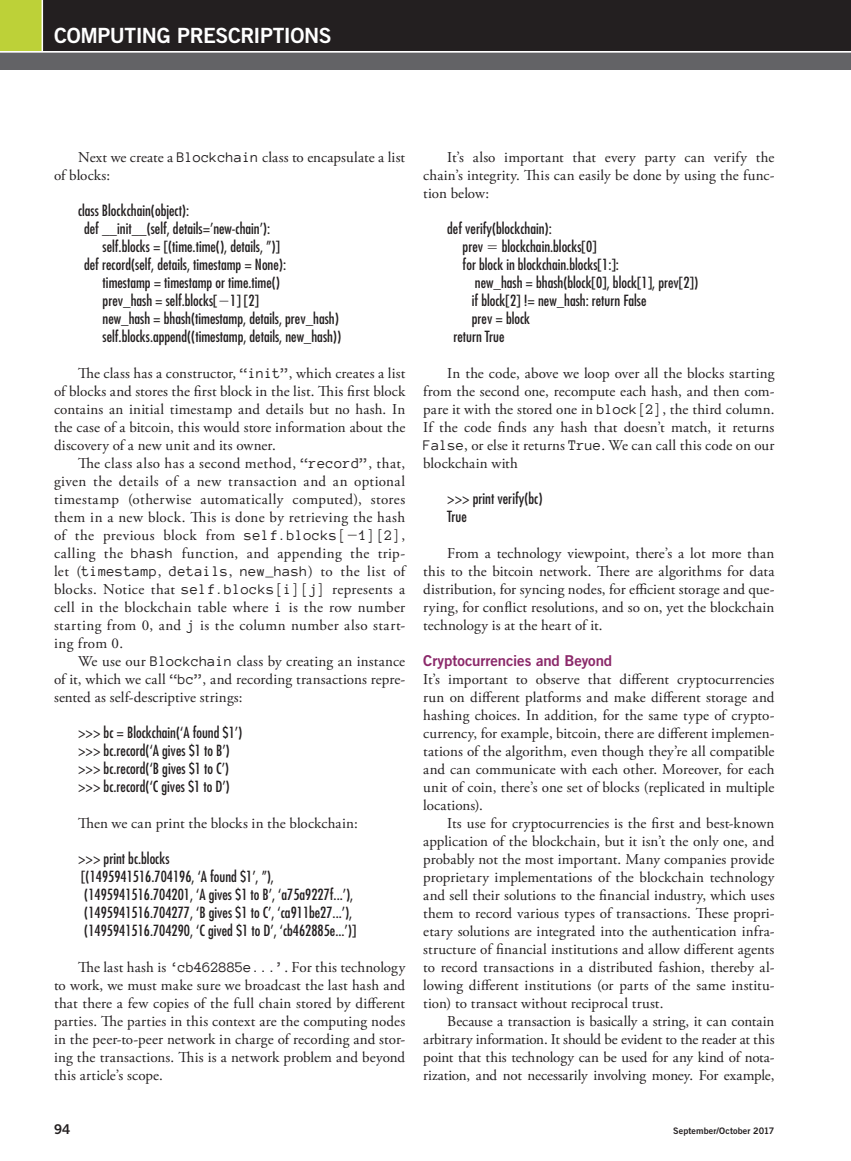
<style>
.page{position:relative;width:851px;height:1161px;background:#fff}
.page>*{position:absolute;margin:0;border:0;box-sizing:border-box;transform-origin:0 0}
.t1{font:21px "Trade Gothic LT Std Bd 2";letter-spacing:-.02em;color:#fff}
.t2{font:15px/18px "Adobe Garamond Pro";letter-spacing:.01em;color:#231f20;text-align:justify}
.t3{font:condensed 15px/18px "Futura Std";color:#231f20}
.t4{font:15px "Anonymous Pro";letter-spacing:.02em;color:#231f20}
.t5{font:15px "Trade Gothic LT Std Bd 2";letter-spacing:-.005em;color:#8b296a}
.t6{font:13.5px "Trade Gothic LT Std Bd 2";color:#231f20}
.t7{font:9px "Trade Gothic LT Std Bd 2";letter-spacing:.01em;color:#231f20}
.s1{font-family:"Anonymous Pro"}
.s2{font-family:"Mathematical Pi One";font-stretch:normal}
.s3{font-family:"Mathematical Pi One"}
.s4{font-family:"Adobe Garamond Pro"}
</style>
<div class="page">
<div style="left:0;top:0;width:42px;height:51px;background:#bdd138"></div>
<div style="left:42px;top:0;width:808px;height:51px;background:#231f20"></div>
<div style="left:0;top:52px;width:850px;height:18px;background:#636366"></div>
<hr style="left:42px;top:0;width:1px;height:51px;background:#fff">
<hr style="left:0;top:51px;width:850px;height:2px;background:#fff">
<h1 class="t1" style="left:54px;top:22px;width:279px">COMPUTING PRESCRIPTIONS</h1>
<p class="t2" style="left:54px;top:149px;width:353px;text-indent:24px">Next we create a <span class="s1">Blockchain</span> class to encapsulate a list of blocks:</p>
<p class="t3" style="left:78px;top:201px;width:113px">class Blockchain(object):</p>
<p class="t3" style="left:84px;top:219px;width:187px">def __init__(self, details=’new-chain’):</p>
<p class="t3" style="left:103px;top:237px;width:179px">self.blocks = [(time.time(), details, ”)]</p>
<p class="t3" style="left:84px;top:255px;width:203px">def record(self, details, timestamp = None):</p>
<p class="t3" style="left:103px;top:273px;width:179px">timestamp = timestamp or time.time()</p>
<p class="t3" style="left:103px;top:291px;width:158px">prev_hash = self.blocks[<span class="s2">2</span>1] [2]</p>
<p class="t3" style="left:103px;top:309px;width:238px">new_hash = bhash(timestamp, details, prev_hash)</p>
<p class="t3" style="left:103px;top:327px;width:240px">self.blocks.append((timestamp, details, new_hash))</p>
<p class="t2" style="left:54px;top:365px;width:353px;text-indent:24px">The class has a constructor, <span class="s1">“init”</span>, which creates a list of blocks and stores the first block in the list. This first block contains an initial timestamp and details but no hash. In the case of a bitcoin, this would store information about the discovery of a new unit and its owner.</p>
<p class="t2" style="left:54px;top:455px;width:353px;text-indent:24px">The class also has a second method, <span class="s1">“record”</span>, that, given the details of a new transaction and an optional timestamp (otherwise automatically computed), stores them in a new block. This is done by retrieving the hash of the previous block from <span class="s1">self.blocks[</span><span class="s3">2</span><span class="s1">1][2]</span>, calling the <span class="s1">bhash</span> function, and appending the trip-</p>
<p class="t4" style="left:54px;top:562px;width:353px"><span class="s4">let (</span>timestamp<span class="s4">,</span> details<span class="s4">,</span> new_hash<span class="s4">) to the list of</span></p>
<p class="t2" style="left:54px;top:581px;width:352px">blocks. Notice that <span class="s1">self.blocks[i][j]</span> represents a cell in the blockchain table where <span class="s1">i</span> is the row number starting from 0, and <span class="s1">j</span> is the column number also start&shy;ing from 0.</p>
<p class="t2" style="left:54px;top:653px;width:352px;text-indent:24px">We use our <span class="s1">Blockchain</span> class by creating an instance of it, which we call <span class="s1">“bc”</span>, and recording transactions repre&shy;sented as self-descriptive strings:</p>
<p class="t3" style="left:78px;top:723px;width:166px">&gt;&gt;&gt; bc = Blockchain(‘A found $1’) &gt;&gt;&gt; bc.record(‘A gives $1 to B’) &gt;&gt;&gt; bc.record(‘B gives $1 to C’) &gt;&gt;&gt; bc.record(‘C gives $1 to D’)</p>
<p class="t2" style="left:78px;top:815px;width:281px">Then we can print the blocks in the blockchain:</p>
<p class="t3" style="left:78px;top:849px;width:280px">&gt;&gt;&gt; print bc.blocks<br>[(1495941516.704196, ‘A found $1’, ”), (1495941516.704201, ‘A gives $1 to B’, ‘a75a9227f...’), (1495941516.704277, ‘B gives $1 to C’, ‘ca911be27...’), (1495941516.704290, ‘C gived $1 to D’, ‘cb462885e...’)]</p>
<p class="t2" style="left:54px;top:959px;width:353px;text-indent:24px">The last hash is <span class="s1">‘cb462885e...’</span>. For this technology to work, we must make sure we broadcast the last hash and that there a few copies of the full chain stored by different parties. The parties in this context are the computing nodes in the peer-to-peer network in charge of recording and stor&shy;ing the transactions. This is a network problem and beyond this article’s scope.</p>
<p class="t2" style="left:423px;top:149px;width:353px;text-indent:24px">It’s also important that every party can verify the chain’s integrity. This can easily be done by using the func&shy;tion below:</p>
<p class="t3" style="left:447px;top:219px;width:106px">def verify(blockchain):</p>
<p class="t3" style="left:462px;top:237px;width:135px">prev <span class="s2">5</span> blockchain.blocks[0]</p>
<p class="t3" style="left:462px;top:255px;width:158px">for block in blockchain.blocks[1:]:</p>
<p class="t3" style="left:475px;top:273px;width:225px">new_hash = bhash(block[0], block[1], prev[2])</p>
<p class="t3" style="left:472px;top:291px;width:176px">if block[2] != new_hash: return False</p>
<p class="t3" style="left:472px;top:309px;width:60px">prev = block</p>
<p class="t3" style="left:453px;top:327px;width:53px">return True</p>
<p class="t2" style="left:423px;top:365px;width:353px;text-indent:24px">In the code, above we loop over all the blocks starting from the second one, recompute each hash, and then com&shy;pare it with the stored one in <span class="s1">block[2]</span>, the third column.<br>If the code finds any hash that doesn’t match, it returns <span class="s1">False</span>, or else it returns <span class="s1">True</span>. We can call this code on our blockchain with</p>
<p class="t3" style="left:447px;top:489px;width:97px">&gt;&gt;&gt; print verify(bc)<br>True</p>
<p class="t2" style="left:423px;top:545px;width:353px;text-indent:24px">From a technology viewpoint, there’s a lot more than this to the bitcoin network. There are algorithms for data distribution, for syncing nodes, for efficient storage and que&shy;rying, for conflict resolutions, and so on, yet the blockchain technology is at the heart of it.</p>
<p class="t5" style="left:423px;top:651px;width:190px">Cryptocurrencies and Beyond</p>
<p class="t2" style="left:423px;top:671px;width:353px">It’s important to observe that different cryptocurrencies run on different platforms and make different storage and hashing choices. In addition, for the same type of crypto&shy;currency, for example, bitcoin, there are different implemen&shy;tations of the algorithm, even though they’re all compatible and can communicate with each other. Moreover, for each unit of coin, there’s one set of blocks (replicated in multiple locations).</p>
<p class="t2" style="left:423px;top:815px;width:353px;text-indent:24px">Its use for cryptocurrencies is the first and best-known application of the blockchain, but it isn’t the only one, and probably not the most important. Many companies provide proprietary implementations of the blockchain technology and sell their solutions to the financial industry, which uses them to record various types of transactions. These propri&shy;etary solutions are integrated into the authentication infra&shy;structure of financial institutions and allow different agents to record transactions in a distributed fashion, thereby al&shy;lowing different institutions (or parts of the same institu&shy;tion) to transact without reciprocal trust.</p>
<p class="t2" style="left:423px;top:1013px;width:353px;text-indent:24px">Because a transaction is basically a string, it can contain arbitrary information. It should be evident to the reader at this point that this technology can be used for any kind of nota&shy;rization, and not necessarily involving money. For example,</p>
<p class="t6" style="left:54px;top:1121px;width:18px">94</p>
<p class="t7" style="left:673px;top:1125px;width:103px">September/October 2017</p>
</div>
